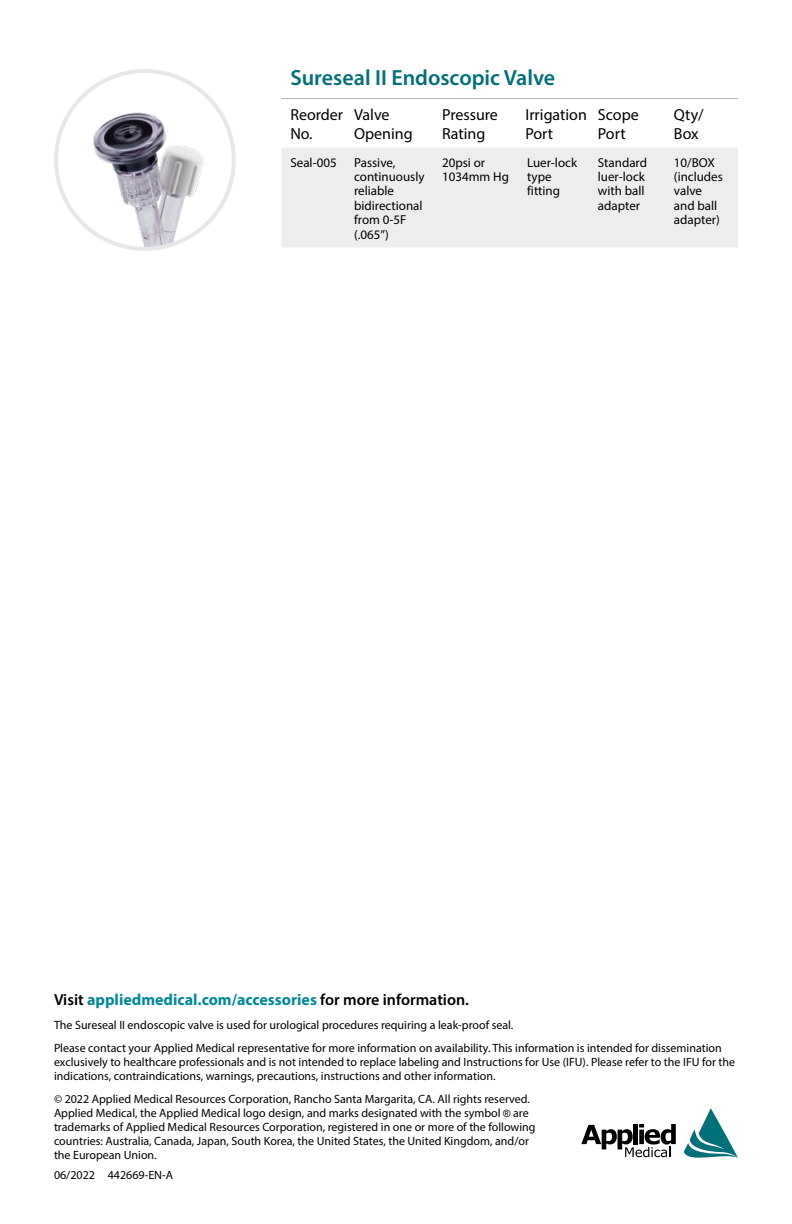
<style>
.page{position:relative;width:792px;height:1224px;background:#fff}
.page>*{position:absolute;margin:0;border:0;box-sizing:border-box;transform-origin:0 0}
.t1{font:600 22px "Myriad Pro";color:#007079}
.t2{font:16px/19.2px "Myriad Pro";color:#000}
.t3{font:700 16px "Myriad Pro";color:#008996}
.t4{font:13px/14.4px "Myriad Pro";color:#000}
.t5{font:12px/14px "Myriad Pro";color:#000}
.s1{font-weight:600;color:#000}
.s2{font-family:"Arial";font-size:10px}
</style>
<div class="page">
<div style="left:281px;top:148px;width:457px;height:99px;background:#ededee"></div>
<hr style="left:281px;top:98px;width:70px;height:1px;background:#b1b4b6">
<hr style="left:351px;top:98px;width:91px;height:1px;background:#b1b4b6">
<hr style="left:442px;top:98px;width:76px;height:1px;background:#b1b4b6">
<hr style="left:518px;top:98px;width:76px;height:1px;background:#b1b4b6">
<hr style="left:594px;top:98px;width:76px;height:1px;background:#b1b4b6">
<hr style="left:670px;top:98px;width:68px;height:1px;background:#b1b4b6">
<img style="left:56px;top:71px;width:178px;height:178px;border-radius:89px">
<div style="left:54px;top:69px;width:182px;height:182px;border:4px solid #e6e7e8;border-radius:50%"></div>
<svg style="left:581px;top:1124px;width:95px;height:33px"></svg>
<svg style="left:684px;top:1108px;width:54px;height:50px"></svg>
<h1 class="t1" style="left:290px;top:63px;width:266px">Sureseal II Endoscopic Valve</h1>
<h2 class="t2" style="left:290px;top:104px;width:54px">Reorder<br>No.</h2>
<h2 class="t2" style="left:354px;top:104px;width:60px">Valve<br>Opening</h2>
<h2 class="t2" style="left:442px;top:104px;width:57px">Pressure<br>Rating</h2>
<h2 class="t2" style="left:525px;top:104px;width:63px">Irrigation<br>Port</h2>
<h2 class="t2" style="left:598px;top:104px;width:42px">Scope<br>Port</h2>
<h2 class="t2" style="left:674px;top:104px;width:31px">Qty/<br>Box</h2>
<p class="t4" style="left:290px;top:155px;width:48px">Seal-005</p>
<p class="t4" style="left:354px;top:155px;width:72px">Passive, continuously reliable bidirectional from 0-5F (.065”)</p>
<p class="t4" style="left:442px;top:155px;width:68px">20psi or<br>1034mm Hg</p>
<p class="t4" style="left:527px;top:155px;width:51px">Luer-lock type fitting</p>
<p class="t4" style="left:598px;top:155px;width:51px">Standard luer-lock with ball adapter</p>
<p class="t4" style="left:674px;top:155px;width:50px">10/BOX (includes valve and ball adapter)</p>
<h2 class="t3" style="left:54px;top:990px;width:417px"><span class="s1">Visit</span> appliedmedical.com/accessories <span class="s1">for more information.</span></h2>
<p class="t5" style="left:54px;top:1013px;width:669px;line-height:23px">The Sureseal II endoscopic valve is used for urological procedures requiring a leak-proof seal.<br>Please contact your Applied Medical representative for more information on availability. This information is intended for dissemination</p>
<p class="t5" style="left:54px;top:1055px;width:683px">exclusively to healthcare professionals and is not intended to replace labeling and Instructions for Use (IFU). Please refer to the IFU for the indications, contraindications, warnings, precautions, instructions and other information.</p>
<p class="t5" style="left:54px;top:1092px;width:483px">© 2022 Applied Medical Resources Corporation, Rancho Santa Margarita, CA. All rights reserved.<br>Applied Medical, the Applied Medical logo design, and marks designated with the symbol <span class="s2">®</span> are trademarks of Applied Medical Resources Corporation, registered in one or more of the following countries: Australia, Canada, Japan, South Korea, the United States, the United Kingdom, and/or the European Union.</p>
<p class="t5" style="left:54px;top:1168px;width:121px">06/2022 442669-EN-A</p>
</div>
